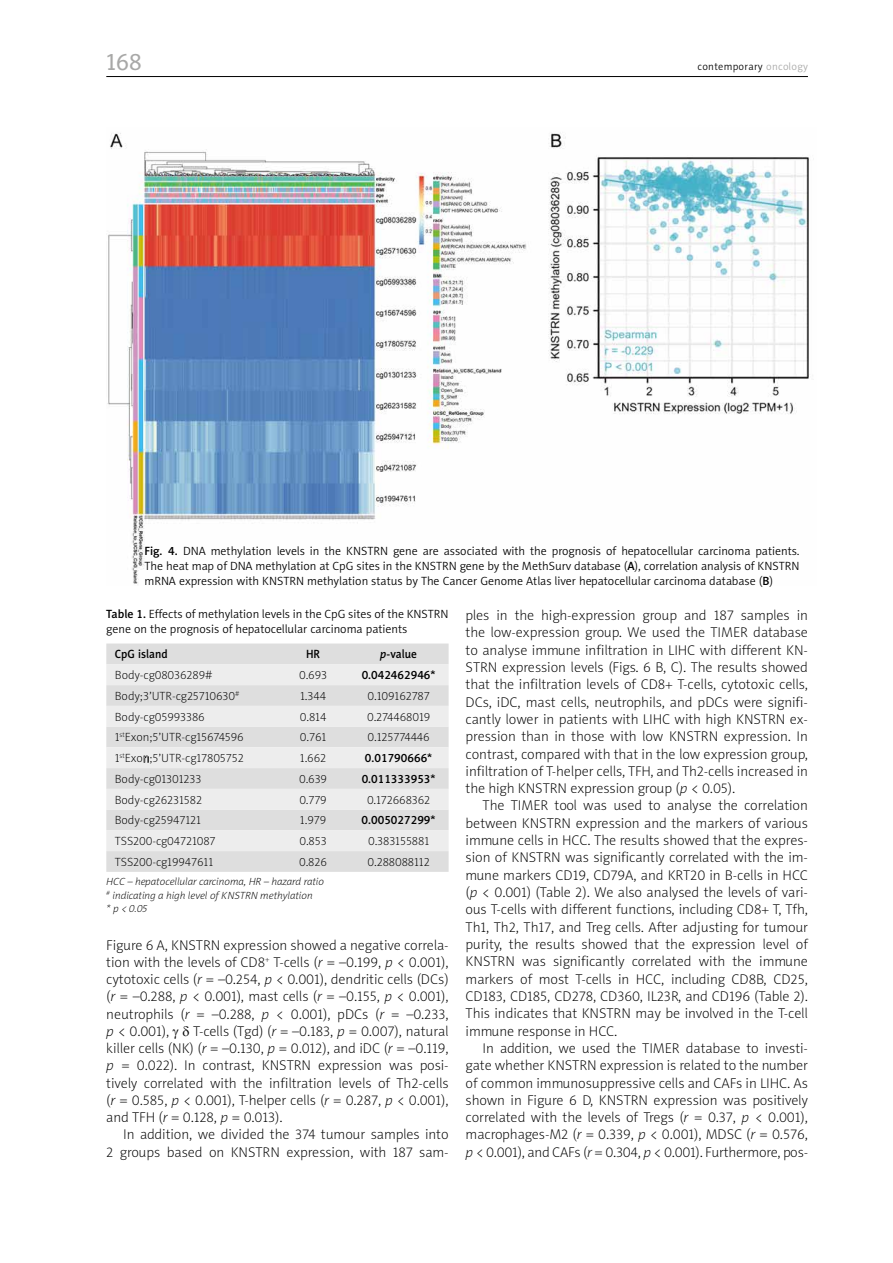
<style>
.page{position:relative;width:893px;height:1263px;background:#fff}
.page>*{position:absolute;margin:0;border:0;box-sizing:border-box;transform-origin:0 0}
.t1{font:24px "Naomi Sans EFN";color:#a8a8a7}
.t2{font:14.25px/17.2px "Naomi Sans EFN Thin";color:#000;text-align:justify}
.t3{font:12px/15px "Naomi Sans EFN Light";color:#000;text-align:justify}
.t4{font:12px "Naomi Sans EFN Thin";color:#000}
.t5{font:12px "Naomi Sans EFN Medium";color:#000}
.t6{font:12px "Naomi Sans EFN Medium";color:#000;scale:.95 1}
.t7{font:italic 10.5px/13.5px "Naomi Sans EFN Thin";color:#000}
.t8{font:10.5px "Naomi Sans EFN Light";letter-spacing:.03em;color:#000}
.s1{color:#a8a8a7}
.s2{font-family:"Naomi Sans EFN Medium"}
.s3{font-style:italic}
.s4{color:#dedede}
</style>
<div class="page">
<hr style="left:106px;top:76px;width:702px;height:1px;background:#000">
<img style="left:107px;top:133px;width:702px;height:451px">
<div style="left:106px;top:643px;width:343px;height:229px;background:#dedede"></div>
<svg style="left:106px;top:664px;width:343px;height:187px;background:#e6e6e6"></svg>
<svg style="left:143px;top:755px;width:6px;height:8px"></svg>
<h1 class="t1" style="left:106px;top:48px;width:37px">168</h1>
<p class="t8" style="left:697px;top:61px;width:112px">contemporary <span class="s1">oncology</span></p>
<p class="t3" style="left:145px;top:543px;width:656px"><span class="s2">Fig. 4.</span> DNA methylation levels in the KNSTRN gene are associated with the prognosis of hepatocellular carcinoma patients.<br>The heat map of DNA methylation at CpG sites in the KNSTRN gene by the MethSurv database (<span class="s2">A</span>), correlation analysis of KNSTRN mRNA expression with KNSTRN methylation status by The Cancer Genome Atlas liver hepatocellular carcinoma database (<span class="s2">B</span>)</p>
<p class="t3" style="left:106px;top:607px;width:344px"><span class="s2">Table 1.</span> Effects of methylation levels in the CpG sites of the KNSTRN gene on the prognosis of hepatocellular carcinoma patients</p>
<p class="t6" style="left:115px;top:647px;width:57px">CpG island</p>
<p class="t6" style="left:306px;top:647px;width:16px">HR</p>
<p class="t6" style="left:380px;top:647px;width:40px"><span class="s3">p</span>-value</p>
<p class="t4" style="left:115px;top:668px;width:99px">Body-cg08036289#</p>
<p class="t4" style="left:299px;top:668px;width:29px">0.693</p>
<p class="t5" style="left:362px;top:668px;width:75px">0.042462946*</p>
<p class="t4" style="left:115px;top:689px;width:126px">Body;3’UTR-cg25710630<sup>#</sup></p>
<p class="t4" style="left:300px;top:689px;width:27px">1.344</p>
<p class="t4" style="left:368px;top:689px;width:64px">0.109162787</p>
<p class="t4" style="left:115px;top:710px;width:91px">Body-cg05993386</p>
<p class="t4" style="left:300px;top:710px;width:28px">0.814</p>
<p class="t4" style="left:367px;top:710px;width:65px">0.274468019</p>
<p class="t4" style="left:115px;top:731px;width:130px">1<sup>st</sup>Exon;5’UTR-cg15674596</p>
<p class="t4" style="left:300px;top:731px;width:28px">0.761</p>
<p class="t4" style="left:368px;top:731px;width:64px">0.125774446</p>
<p class="t4" style="left:115px;top:751px;width:130px">1<sup>st</sup>Exo<span class="s4">n</span>;5’UTR-cg17805752</p>
<p class="t4" style="left:300px;top:751px;width:28px">1.662</p>
<p class="t5" style="left:365px;top:751px;width:69px">0.01790666*</p>
<p class="t4" style="left:115px;top:772px;width:88px">Body-cg01301233</p>
<p class="t4" style="left:299px;top:772px;width:29px">0.639</p>
<p class="t5" style="left:362px;top:772px;width:75px">0.011333953*</p>
<p class="t4" style="left:115px;top:793px;width:89px">Body-cg26231582</p>
<p class="t4" style="left:299px;top:793px;width:29px">0.779</p>
<p class="t4" style="left:367px;top:793px;width:65px">0.172668362</p>
<p class="t4" style="left:115px;top:814px;width:88px">Body-cg25947121</p>
<p class="t4" style="left:300px;top:814px;width:28px">1.979</p>
<p class="t5" style="left:362px;top:813px;width:75px">0.005027299*</p>
<p class="t4" style="left:115px;top:834px;width:102px">TSS200-cg04721087</p>
<p class="t4" style="left:299px;top:834px;width:29px">0.853</p>
<p class="t4" style="left:368px;top:834px;width:62px">0.383155881</p>
<p class="t4" style="left:115px;top:855px;width:100px">TSS200-cg19947611</p>
<p class="t4" style="left:299px;top:855px;width:29px">0.826</p>
<p class="t4" style="left:368px;top:855px;width:64px">0.288088112</p>
<p class="t7" style="left:106px;top:875px;width:219px">HCC – hepatocellular carcinoma, HR – hazard ratio <sup>#</sup> indicating a high level of KNSTRN methylation<br>* p &lt; 0.05</p>
<p class="t2" style="left:466px;top:607px;width:344px">ples in the high-expression group and 187 samples in the low-expression group. We used the TIMER database to analyse immune infiltration in LIHC with different KN-STRN expression levels (Figs. 6 B, C). The results showed that the infiltration levels of CD8+ T-cells, cytotoxic cells, DCs, iDC, mast cells, neutrophils, and pDCs were signifi&shy;cantly lower in patients with LIHC with high KNSTRN ex&shy;pression than in those with low KNSTRN expression. In contrast, compared with that in the low expression group, infiltration of T-helper cells, TFH, and Th2-cells increased in the high KNSTRN expression group (<span class="s3">p</span> &lt; 0.05).</p>
<p class="t2" style="left:466px;top:797px;width:344px;text-indent:17px">The TIMER tool was used to analyse the correlation between KNSTRN expression and the markers of various immune cells in HCC. The results showed that the expres&shy;sion of KNSTRN was significantly correlated with the im&shy;mune markers CD19, CD79A, and KRT20 in B-cells in HCC (<span class="s3">p</span> &lt; 0.001) (Table 2). We also analysed the levels of vari&shy;ous T-cells with different functions, including CD8+ T, Tfh, Th1, Th2, Th17, and Treg cells. After adjusting for tumour purity, the results showed that the expression level of KNSTRN was significantly correlated with the immune markers of most T-cells in HCC, including CD8B, CD25, CD183, CD185, CD278, CD360, IL23R, and CD196 (Table 2).<br>This indicates that KNSTRN may be involved in the T-cell immune response in HCC.</p>
<p class="t2" style="left:466px;top:1039px;width:344px;text-indent:17px">In addition, we used the TIMER database to investi&shy;gate whether KNSTRN expression is related to the number of common immunosuppressive cells and CAFs in LIHC. As shown in Figure 6 D, KNSTRN expression was positively correlated with the levels of Tregs (<span class="s3">r</span> = 0.37, <span class="s3">p</span> &lt; 0.001), macrophages-M2 (<span class="s3">r</span> = 0.339, <span class="s3">p</span> &lt; 0.001), MDSC (<span class="s3">r</span> = 0.576, <span class="s3">p</span> &lt; 0.001), and CAFs (<span class="s3">r</span> = 0.304, <span class="s3">p</span> &lt; 0.001). Furthermore, pos-</p>
<p class="t2" style="left:106px;top:936px;width:344px">Figure 6 A, KNSTRN expression showed a negative correla&shy;tion with the levels of CD8<sup>+</sup> T-cells (<span class="s3">r</span> = –0.199, <span class="s3">p</span> &lt; 0.001), cytotoxic cells (<span class="s3">r</span> = –0.254, <span class="s3">p</span> &lt; 0.001), dendritic cells (DCs) (<span class="s3">r</span> = –0.288, <span class="s3">p</span> &lt; 0.001), mast cells (<span class="s3">r</span> = –0.155, <span class="s3">p</span> &lt; 0.001), neutrophils (<span class="s3">r</span> = –0.288, <span class="s3">p</span> &lt; 0.001), pDCs (<span class="s3">r</span> = –0.233, <span class="s3">p</span> &lt; 0.001),</p>
<p class="t2" style="left:106px;top:1022px;width:344px;text-indent:87px">T-cells (Tgd) (<span class="s3">r</span> = –0.183, <span class="s3">p</span> = 0.007), natural killer cells (NK) (<span class="s3">r</span> = –0.130, <span class="s3">p</span> = 0.012), and iDC (<span class="s3">r</span> = –0.119, <span class="s3">p</span> = 0.022). In contrast, KNSTRN expression was posi&shy;tively correlated with the infiltration levels of Th2-cells (<span class="s3">r</span> = 0.585, <span class="s3">p</span> &lt; 0.001), T-helper cells (<span class="s3">r</span> = 0.287, <span class="s3">p</span> &lt; 0.001), and TFH (<span class="s3">r</span> = 0.128, <span class="s3">p</span> = 0.013).</p>
<p class="t2" style="left:106px;top:1126px;width:344px;text-align:right">In addition, we divided the 374 tumour samples into<br>2 groups based on KNSTRN expression, with 187 sam-</p>
</div>
